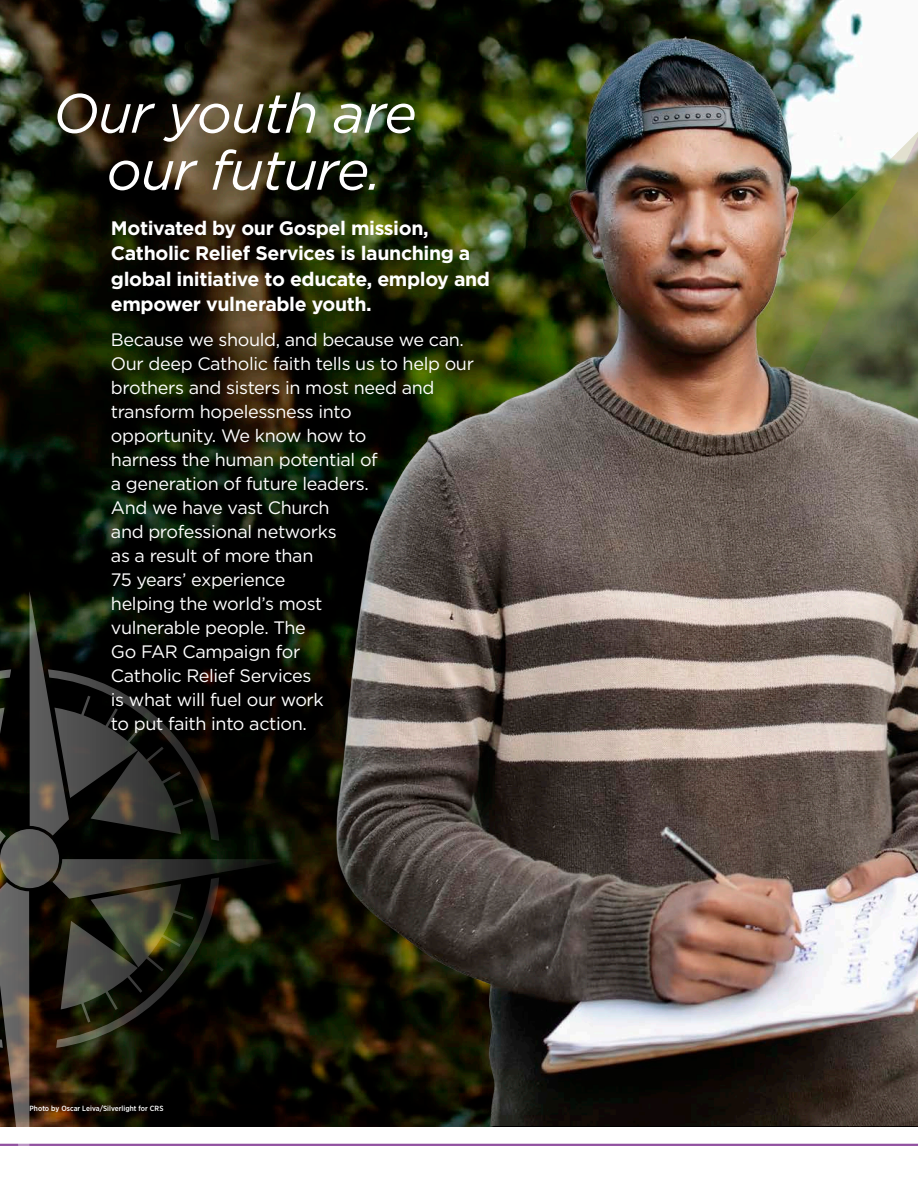
<style>
.page{position:relative;width:918px;height:1188px;background:#fff}
.page>*{position:absolute;margin:0;border:0;box-sizing:border-box;transform-origin:0 0}
.Subhead_1{font:italic 55.2px/57px "Gotham";letter-spacing:-.02em;color:#fff;text-align:center}
.Body{font:700 19.5px/25.5px "Gotham";letter-spacing:-.02em;color:#fff}
.Body-2{font:18px/24px "Gotham";letter-spacing:-.02em;color:#fff}
.PC_narrow{font:500 7.5px "Gotham Narrow";letter-spacing:.005em;color:#fff}
</style>
<div class="page">
<img style="left:0;top:0;width:181px;height:1126px">
<svg style="left:37px;top:0;width:144px;height:1012px;background:#0d1105"></svg>
<img style="left:181px;top:0;width:737px;height:1126px">
<hr style="left:0;top:1144px;width:918px;height:2px;background:#9252a1">
<svg style="left:0;top:829px;width:59px;height:59px;background:#63635f"></svg>
<svg style="left:30px;top:591px;width:189px;height:250px;background:#1b1c18"></svg>
<svg style="left:0;top:877px;width:30px;height:269px;background:#6c645e"></svg>
<svg style="left:0;top:669px;width:11px;height:190px;background:#191711"></svg>
<svg style="left:52px;top:859px;width:246px;height:189px;background:#232217"></svg>
<p class="Subhead_1" style="left:53px;top:84px;width:366px">Our youth are our future.</p>
<p class="Body" style="left:111px;top:215px;width:381px">Motivated by our Gospel mission, Catholic Relief Services is launching a global initiative to educate, employ and empower vulnerable youth.</p>
<p class="Body-2" style="left:111px;top:327px;width:365px">Because we should, and because we can.<br>Our deep Catholic faith tells us to help our brothers and sisters in most need and transform hopelessness into<br>opportunity. We know how to<br>harness the human potential of<br>a generation of future leaders.<br>And we have vast Church<br>and professional networks<br>as a result of more than<br>75 years’ experience<br>helping the world’s most<br>vulnerable people. The<br>Go FAR Campaign for<br>Catholic Relief Services<br>is what will fuel our work<br>to put faith into action.</p>
<p class="PC_narrow" style="left:30px;top:1103px;width:135px">Photo by Oscar Leiva/Silverlight for CRS</p>
</div>
